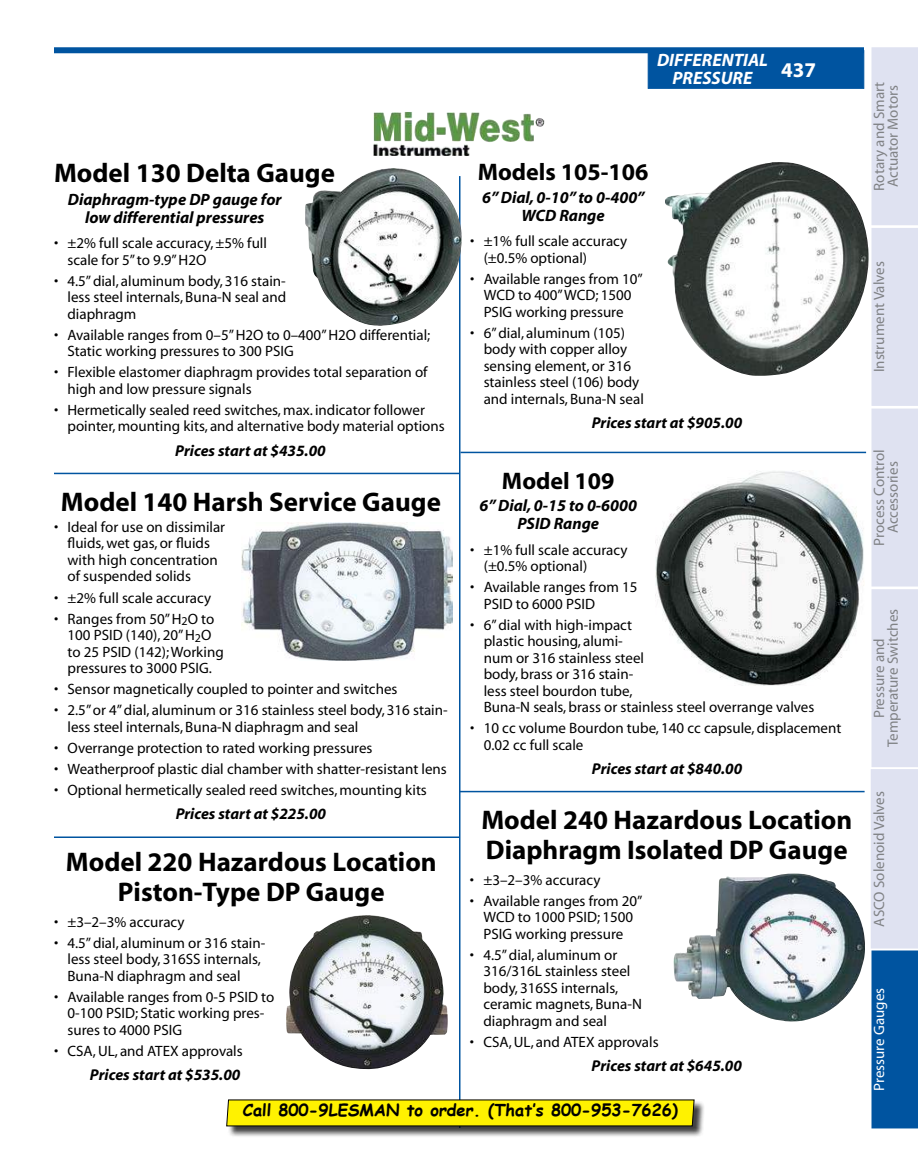
<style>
.page{position:relative;width:918px;height:1175px;background:#fff}
.page>*{position:absolute;margin:0;border:0;box-sizing:border-box;transform-origin:0 0}
.t1{font:700 27px/30px "Myriad";color:#000;text-align:center}
.t2{font:700 24px "Myriad";color:#000}
.t3{font:700 21px "Myriad";color:#fff}
.t4{font:italic 700 18px/18px "Myriad";color:#fff}
.t5{font:italic 700 16.5px/18px "Myriad";color:#000;text-align:center}
.t6{font:700 16.5px "Comic Sans MS";color:#000}
.t7{font:italic 700 15.75px "Myriad";color:#000}
.t8{font:15px/16.5px "Myriad";color:#000}
.t9{font:15px/13.5px "Myriad";color:#808285;text-align:center}
.t10{font:15px "Myriad";color:#fff}
</style>
<div class="page">
<div style="left:54px;top:47px;width:810px;height:6px;background:#0054a0"></div>
<div style="left:648px;top:50px;width:216px;height:38px;background:#0054a0"></div>
<svg style="left:871px;top:47px;width:47px;height:1081px"></svg>
<hr style="left:459px;top:176px;width:1px;height:951px;background:#0054a0">
<img style="left:242px;top:522px;width:210px;height:138px">
<img style="left:374px;top:112px;width:170px;height:32px">
<img style="left:286px;top:915px;width:162px;height:154px">
<img style="left:674px;top:873px;width:191px;height:148px">
<img style="left:665px;top:162px;width:203px;height:214px">
<img style="left:655px;top:470px;width:209px;height:215px">
<hr style="left:54px;top:836px;width:406px;height:2px;background:#0054a0">
<hr style="left:54px;top:472px;width:406px;height:2px;background:#0054a0">
<hr style="left:461px;top:452px;width:405px;height:1px;background:#0054a0">
<hr style="left:459px;top:790px;width:406px;height:2px;background:#0054a0">
<img style="left:305px;top:168px;width:157px;height:159px">
<div style="left:227px;top:1100px;width:478px;height:37px;background:#000;opacity:.75"></div>
<svg style="left:226px;top:1099px;width:468px;height:27px"></svg>
<p class="t4" style="left:673px;top:52px;width:97px;text-indent:-16px">DIFFERENTIAL<br>PRESSURE</p>
<h3 class="t3" style="left:781px;top:59px;width:36px">437</h3>
<h1 class="t1" style="left:54px;top:159px;width:283px">Model 130 Delta Gauge</h1>
<p class="t5" style="left:68px;top:191px;width:216px">Diaphragm-type DP gauge for low differential pressures</p>
<p class="t8" style="left:68px;top:236px;width:201px;text-indent:-14px">• ±2% full scale accuracy, ±5% full scale for 5” to 9.9” H2O</p>
<p class="t8" style="left:68px;top:273px;width:220px;text-align:justify;text-indent:-14px">• 4.5” dial, aluminum body, 316 stain&shy;less steel internals, Buna-N seal and diaphragm</p>
<p class="t8" style="left:68px;top:327px;width:364px;text-indent:-14px">• Available ranges from 0–5” H2O to 0–400” H2O differential;<br>Static working pressures to 300 PSIG</p>
<p class="t8" style="left:68px;top:365px;width:362px;text-indent:-14px">• Flexible elastomer diaphragm provides total separation of high and low pressure signals</p>
<p class="t8" style="left:68px;top:402px;width:379px;text-indent:-14px">• Hermetically sealed reed switches, max. indicator follower pointer, mounting kits, and alternative body material options</p>
<p class="t7" style="left:175px;top:443px;width:152px">Prices start at $435.00</p>
<h1 class="t1" style="left:61px;top:488px;width:382px">Model 140 Harsh Service Gauge</h1>
<p class="t8" style="left:68px;top:519px;width:159px;text-indent:-14px">• Ideal for use on dissimilar fluids, wet gas, or fluids with high concentration of suspended solids</p>
<p class="t8" style="left:54px;top:590px;width:159px">• ±2% full scale accuracy</p>
<p class="t8" style="left:68px;top:611px;width:158px;text-indent:-14px">• Ranges from 50” H<sub>2</sub>O to<br>100 PSID (140), 20” H<sub>2</sub>O to 25 PSID (142); Working pressures to 3000 PSIG.</p>
<p class="t8" style="left:54px;top:681px;width:345px">• Sensor magnetically coupled to pointer and switches</p>
<p class="t8" style="left:68px;top:702px;width:382px;text-indent:-14px">• 2.5” or 4” dial, aluminum or 316 stainless steel body, 316 stain&shy;less steel internals, Buna-N diaphragm and seal</p>
<p class="t8" style="left:54px;top:740px;width:320px">• Overrange protection to rated working pressures</p>
<p class="t8" style="left:54px;top:761px;width:394px">• Weatherproof plastic dial chamber with shatter-resistant lens</p>
<p class="t8" style="left:54px;top:782px;width:374px">• Optional hermetically sealed reed switches, mounting kits</p>
<p class="t7" style="left:176px;top:806px;width:152px">Prices start at $225.00</p>
<h1 class="t1" style="left:66px;top:848px;width:372px">Model 220 Hazardous Location<br>Piston-Type DP Gauge</h1>
<p class="t8" style="left:54px;top:914px;width:132px">• ±3–2–3% accuracy</p>
<p class="t8" style="left:68px;top:935px;width:199px;text-indent:-14px">• 4.5” dial, aluminum or 316 stain&shy;less steel body, 316SS internals,<br>Buna-N diaphragm and seal</p>
<p class="t8" style="left:68px;top:989px;width:208px;text-indent:-14px">• Available ranges from 0-5 PSID to<br>0-100 PSID; Static working pres&shy;sures to 4000 PSIG</p>
<p class="t8" style="left:54px;top:1043px;width:190px">• CSA, UL, and ATEX approvals</p>
<p class="t7" style="left:90px;top:1067px;width:152px">Prices start at $535.00</p>
<h2 class="t2" style="left:478px;top:160px;width:172px">Models 105-106</h2>
<p class="t5" style="left:482px;top:189px;width:164px">6” Dial, 0-10” to 0-400”<br>WCD Range</p>
<p class="t8" style="left:484px;top:233px;width:145px;text-indent:-14px">• ±1% full scale accuracy (±0.5% optional)</p>
<p class="t8" style="left:470px;top:271px;width:174px;text-align:center">• Available ranges from 10”<br>WCD to 400” WCD; 1500<br>PSIG working pressure</p>
<p class="t8" style="left:484px;top:325px;width:162px;text-indent:-14px">• 6” dial, aluminum (105) body with copper alloy sensing element, or 316 stainless steel (106) body and internals, Buna-N seal</p>
<p class="t7" style="left:592px;top:415px;width:152px">Prices start at $905.00</p>
<h2 class="t2" style="left:502px;top:468px;width:114px">Model 109</h2>
<p class="t5" style="left:480px;top:497px;width:159px">6” Dial, 0-15 to 0-6000<br>PSID Range</p>
<p class="t8" style="left:484px;top:542px;width:145px;text-indent:-14px">• ±1% full scale accuracy (±0.5% optional)</p>
<p class="t8" style="left:484px;top:579px;width:155px;text-indent:-14px">• Available ranges from 15<br>PSID to 6000 PSID</p>
<p class="t8" style="left:484px;top:617px;width:332px;text-indent:-14px">• 6” dial with high-impact<br>plastic housing, alumi-<br>num or 316 stainless steel<br>body, brass or 316 stain-<br>less steel bourdon tube,<br>Buna-N seals, brass or stainless steel overrange valves</p>
<p class="t8" style="left:484px;top:720px;width:359px;text-indent:-14px">• 10 cc volume Bourdon tube, 140 cc capsule, displacement<br>0.02 cc full scale</p>
<p class="t7" style="left:592px;top:761px;width:152px">Prices start at $840.00</p>
<h1 class="t1" style="left:481px;top:806px;width:372px;text-align:left">Model 240 Hazardous Location<br>Diaphragm Isolated DP Gauge</h1>
<p class="t8" style="left:470px;top:872px;width:132px">• ±3–2–3% accuracy</p>
<p class="t8" style="left:470px;top:893px;width:174px;text-align:center">• Available ranges from 20”<br>WCD to 1000 PSID; 1500<br>PSIG working pressure</p>
<p class="t8" style="left:483px;top:947px;width:160px;text-indent:-14px">• 4.5” dial, aluminum or<br>316/316L stainless steel body, 316SS internals, ceramic magnets, Buna-N diaphragm and seal</p>
<p class="t8" style="left:470px;top:1034px;width:190px">• CSA, UL, and ATEX approvals</p>
<p class="t7" style="left:592px;top:1058px;width:152px">Prices start at $645.00</p>
<p class="t6" style="left:242px;top:1098px;width:438px">Call 800-9LESMAN to order. (That’s 800-953-7626)</p>
<p class="t9" style="left:873px;top:191px;width:110px;text-align:left;rotate:-90deg">Rotary and Smart<br>Actuator Motors</p>
<p class="t9" style="left:873px;top:372px;width:112px;rotate:-90deg">Instrument Valves</p>
<p class="t9" style="left:873px;top:546px;width:98px;rotate:-90deg">Process Control<br>Accessories</p>
<p class="t9" style="left:873px;top:747px;width:140px;rotate:-90deg">Pressure and<br>Temperature Switches</p>
<p class="t9" style="left:873px;top:926px;width:137px;rotate:-90deg">ASCO Solenoid Valves</p>
<p class="t10" style="left:872px;top:1090px;width:104px;rotate:-90deg">Pressure Gauges</p>
</div>
